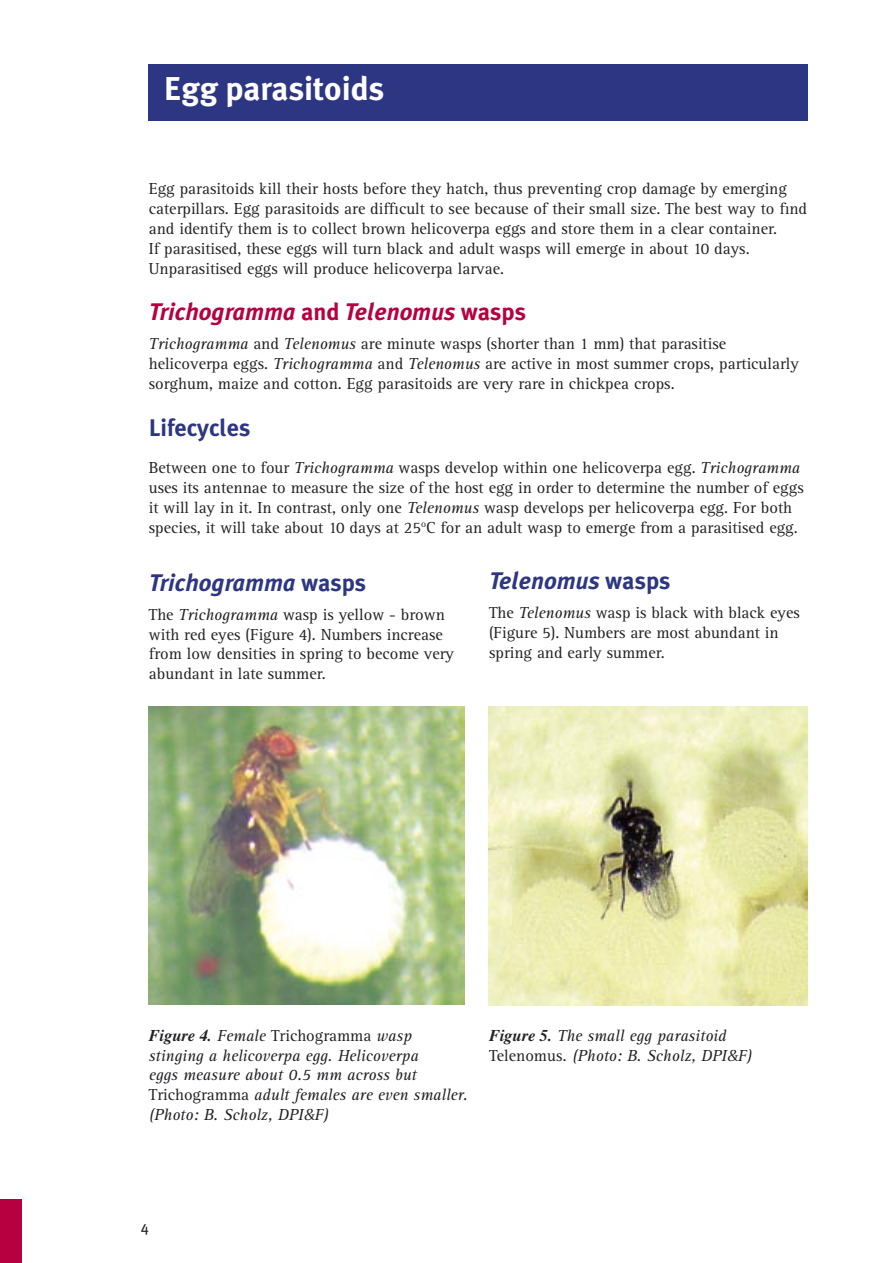
<style>
.page{position:relative;width:893px;height:1263px;background:#fff}
.page>*{position:absolute;margin:0;border:0;box-sizing:border-box;transform-origin:0 0}
.t1{font:700 33px "Meta Plus";color:#fff}
.t2{font:italic 700 24px "Meta Plus";color:#2d3682}
.t3{font:italic 700 24px "Meta Plus";color:#b7003f}
.t4{font:700 24px "Meta Plus";color:#2d3682}
.t5{font:16.5px/19.8px "Agfa Rotis Serif";color:#212125}
.t6{font:italic 16.5px/19.8px "Agfa Rotis Serif";color:#212125}
.t7{font:15px "Meta Plus";color:#212125}
.s1{font-style:normal}
.s2{font-style:italic}
.s3{font-family:"Times";font-weight:700}
</style>
<div class="page">
<div style="left:0;top:1199px;width:21px;height:64px;background:#b7003f"></div>
<img style="left:149px;top:707px;width:315px;height:297px">
<img style="left:489px;top:707px;width:319px;height:299px">
<div style="left:149px;top:64px;width:659px;height:57px;background:#2d3682"></div>
<h1 class="t1" style="left:164px;top:69px;width:222px">Egg parasitoids</h1>
<p class="t5" style="left:149px;top:180px;width:660px">Egg parasitoids kill their hosts before they hatch, thus preventing crop damage by emerging caterpillars. Egg parasitoids are difficult to see because of their small size. The best way to find and identify them is to collect brown helicoverpa eggs and store them in a clear container.<br>If parasitised, these eggs will turn black and adult wasps will emerge in about 10 days.<br>Unparasitised eggs will produce helicoverpa larvae.</p>
<h2 class="t3" style="left:149px;top:298px;width:379px">Trichogramma <span class="s1">and</span> Telenomus <span class="s1">wasps</span></h2>
<p class="t5" style="left:149px;top:334px;width:652px"><span class="s2">Trichogramma</span> and <span class="s2">Telenomus</span> are minute wasps (shorter than 1 mm) that parasitise helicoverpa eggs. <span class="s2">Trichogramma</span> and <span class="s2">Telenomus</span> are active in most summer crops, particularly sorghum, maize and cotton. Egg parasitoids are very rare in chickpea crops.</p>
<h2 class="t4" style="left:149px;top:413px;width:103px">Lifecycles</h2>
<p class="t5" style="left:149px;top:459px;width:656px">Between one to four <span class="s2">Trichogramma</span> wasps develop within one helicoverpa egg. <span class="s2">Trichogramma </span>uses its antennae to measure the size of the host egg in order to determine the number of eggs it will lay in it. In contrast, only one <span class="s2">Telenomus</span> wasp develops per helicoverpa egg. For both species, it will take about 10 days at 25<sup>o</sup>C for an adult wasp to emerge from a parasitised egg.</p>
<h2 class="t2" style="left:149px;top:569px;width:219px">Trichogramma <span class="s1">wasps</span></h2>
<p class="t5" style="left:149px;top:605px;width:307px">The <span class="s2">Trichogramma</span> wasp is yellow - brown with red eyes (Figure 4). Numbers increase from low densities in spring to become very abundant in late summer.</p>
<h2 class="t2" style="left:489px;top:567px;width:183px">Telenomus <span class="s1">wasps</span></h2>
<p class="t5" style="left:489px;top:603px;width:312px">The <span class="s2">Telenomus</span> wasp is black with black eyes (Figure 5). Numbers are most abundant in spring and early summer.</p>
<p class="t6" style="left:149px;top:1026px;width:320px"><span class="s3">Figure 4.</span> Female <span class="s1">Trichogramma</span> wasp stinging a helicoverpa egg. Helicoverpa<br>eggs measure about 0.5 mm across but <span class="s1">Trichogramma</span> adult females are even smaller. (Photo: B. Scholz, DPI&amp;F)</p>
<p class="t6" style="left:489px;top:1026px;width:264px"><span class="s3">Figure 5.</span> The small egg parasitoid<br><span class="s1">Telenomus</span>. (Photo: B. Scholz, DPI&amp;F)</p>
<p class="t7" style="left:141px;top:1218px;width:10px">4</p>
</div>
